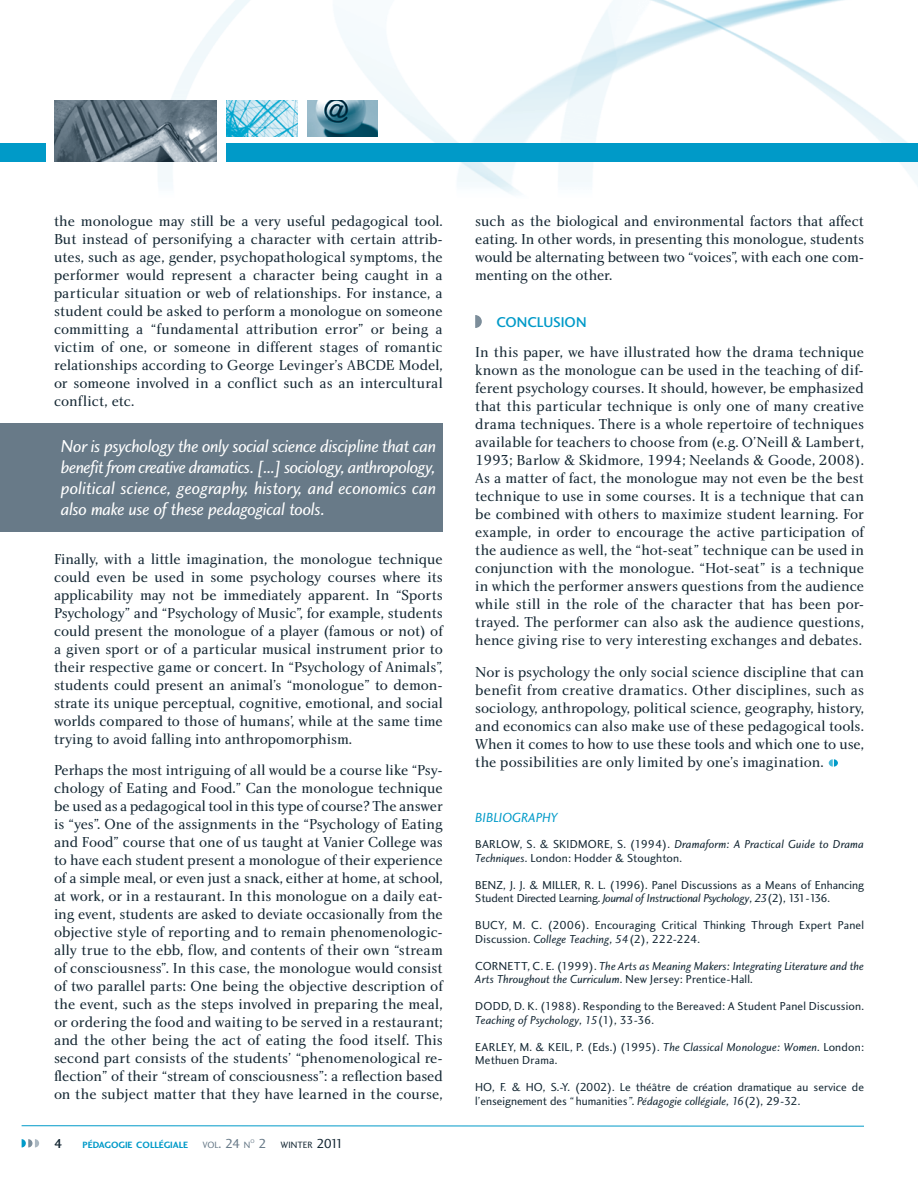
<style>
.page{position:relative;width:918px;height:1188px;background:#fff}
.page>*{position:absolute;margin:0;border:0;box-sizing:border-box;transform-origin:0 0}
.t1{font:18px/21px "Charlotte Sans Book Italic Plain";letter-spacing:-.015em;color:#fff;text-align:justify}
.t2{font:15px/18px "Charlotte Book Plain";color:#142733;text-align:justify}
.t3{font:14.7px "Charlotte Sans Medium Plain";letter-spacing:-.005em;color:#009ac8}
.t4{font:13.65px "Charlotte Sans Book Italic Plain";color:#009ac8}
.t5{font:13.5px "Charlotte Sans Medium Plain";color:#142733}
.t6{font:12px/13.5px "Charlotte Sans Book Plain";color:#142733}
.t7{font:12px/13.5px "Charlotte Sans Book Italic Plain";color:#142733}
.t8{font:9.45px "Charlotte Sans Bold Plain";color:#009ac8}
.t9{font:9.45px "Charlotte Sans Book Plain";color:#142733}
.t10{font:9.45px "Charlotte Sans Book Plain";color:#687a88}
.t11{font:5.55px "Charlotte Sans Book Plain";color:#687a88}
.s1{font-size:13.5px}
.s2{font-size:13.5px;color:#687a88}
.s3{font-family:"Charlotte Sans Book Plain"}
.s4{font-family:"Charlotte Sans Book Italic Plain"}
</style>
<div class="page">
<img style="left:0;top:0;width:918px;height:195px">
<img style="left:55px;top:101px;width:162px;height:61px">
<img style="left:307px;top:101px;width:71px;height:36px">
<img style="left:227px;top:101px;width:70px;height:36px">
<div style="left:0;top:423px;width:443px;height:109px;background:#687a88"></div>
<svg style="left:475px;top:315px;width:7px;height:13px"></svg>
<hr style="left:22px;top:1125px;width:842px;height:2px;background:#009ac8">
<div style="left:227px;top:144px;width:691px;height:18px;background:#009ac8"></div>
<div style="left:0;top:144px;width:46px;height:18px;background:#009ac8"></div>
<svg style="left:22px;top:1139px;width:17px;height:9px"></svg>
<svg style="left:829px;top:759px;width:9px;height:8px"></svg>
<p class="t2" style="left:54px;top:213px;width:390px">the monologue may still be a very useful pedagogical tool.<br>But instead of personifying a character with certain attrib&shy;utes, such as age, gender, psychopathological symptoms, the performer would represent a character being caught in a particular situation or web of relationships. For instance, a student could be asked to perform a monologue on someone committing a “fundamental attribution error” or being a victim of one, or someone in different stages of romantic relationships according to George Levinger’s ABCDE Model, or someone involved in a conflict such as an intercultural conflict, etc.</p>
<p class="t1" style="left:61px;top:437px;width:377px">Nor is psychology the only social science discipline that can benefit from creative dramatics. [...] sociology, anthropology, political science, geography, history, and economics can also make use of these pedagogical tools.</p>
<p class="t2" style="left:54px;top:551px;width:390px">Finally, with a little imagination, the monologue technique could even be used in some psychology courses where its applicability may not be immediately apparent. In “Sports Psychology” and “Psychology of Music”, for example, students could present the monologue of a player (famous or not) of a given sport or of a particular musical instrument prior to their respective game or concert. In “Psychology of Animals”, students could present an animal’s “monologue” to demon&shy;strate its unique perceptual, cognitive, emotional, and social worlds compared to those of humans’, while at the same time trying to avoid falling into anthropomorphism.</p>
<p class="t2" style="left:54px;top:762px;width:390px">Perhaps the most intriguing of all would be a course like “Psy&shy;chology of Eating and Food.” Can the monologue technique be used as a pedagogical tool in this type of course? The answer is “yes”. One of the assignments in the “Psychology of Eating and Food” course that one of us taught at Vanier College was to have each student present a monologue of their experience of a simple meal, or even just a snack, either at home, at school, at work, or in a restaurant. In this monologue on a daily eat&shy;ing event, students are asked to deviate occasionally from the objective style of reporting and to remain phenomenologic&shy;ally true to the ebb, flow, and contents of their own “stream of consciousness”. In this case, the monologue would consist of two parallel parts: One being the objective description of the event, such as the steps involved in preparing the meal, or ordering the food and waiting to be served in a restaurant; and the other being the act of eating the food itself. This second part consists of the students’ “phenomenological re&shy;flection” of their “stream of consciousness”: a reflection based on the subject matter that they have learned in the course,</p>
<p class="t5" style="left:54px;top:1138px;width:10px">4</p>
<p class="t8" style="left:82px;top:1141px;width:107px">PÉDAGOGIE COLLÉGIALE</p>
<p class="t10" style="left:202px;top:1141px;width:49px">VOL<span class="s1">. 24</span> N</p>
<p class="t11" style="left:250px;top:1139px;width:6px">O</p>
<p class="t9" style="left:258px;top:1141px;width:87px"><span class="s2">2</span> WINTER <span class="s1">2011</span></p>
<p class="t2" style="left:475px;top:213px;width:390px">such as the biological and environmental factors that affect eating. In other words, in presenting this monologue, students would be alternating between two “voices”, with each one com&shy;menting on the other.</p>
<p class="t3" style="left:496px;top:317px;width:92px">CONCLUSION</p>
<p class="t2" style="left:475px;top:345px;width:390px">In this paper, we have illustrated how the drama technique known as the monologue can be used in the teaching of dif&shy;ferent psychology courses. It should, however, be emphasized that this particular technique is only one of many creative drama techniques. There is a whole repertoire of techniques available for teachers to choose from (e.g. O’Neill &amp; Lambert, 1993; Barlow &amp; Skidmore, 1994; Neelands &amp; Goode, 2008).<br>As a matter of fact, the monologue may not even be the best technique to use in some courses. It is a technique that can be combined with others to maximize student learning. For example, in order to encourage the active participation of the audience as well, the “hot-seat” technique can be used in conjunction with the monologue. “Hot-seat” is a technique in which the performer answers questions from the audience while still in the role of the character that has been por&shy;trayed. The performer can also ask the audience questions, hence giving rise to very interesting exchanges and debates.</p>
<p class="t2" style="left:475px;top:664px;width:390px">Nor is psychology the only social science discipline that can benefit from creative dramatics. Other disciplines, such as sociology, anthropology, political science, geography, history, and economics can also make use of these pedagogical tools.<br>When it comes to how to use these tools and which one to use, the possibilities are only limited by one’s imagination.</p>
<p class="t4" style="left:475px;top:812px;width:84px">BIBLIOGRAPHY</p>
<p class="t7" style="left:475px;top:839px;width:390px"><span class="s3">BARLOW, S. &amp; SKIDMORE, S. (1994).</span> Dramaform: A Practical Guide to Drama</p>
<p class="t6" style="left:475px;top:852px;width:208px"><span class="s4">Techniques</span>. London: Hodder &amp; Stoughton.</p>
<p class="t6" style="left:475px;top:879px;width:390px">BENZ, J. J. &amp; MILLER, R. L. (1996). Panel Discussions as a Means of Enhancing<br>Student Directed Learning. <span class="s4">Journal of Instructional Psychology</span>, <span class="s4">23</span>(2), 131-136.</p>
<p class="t6" style="left:475px;top:920px;width:390px">BUCY, M. C. (2006). Encouraging Critical Thinking Through Expert Panel<br>Discussion. <span class="s4">College Teaching</span>, <span class="s4">54</span>(2), 222-224.</p>
<p class="t7" style="left:475px;top:960px;width:390px"><span class="s3">CORNETT, C. E. (1999).</span> The Arts as Meaning Makers: Integrating Literature and the<br>Arts Throughout the Curriculum<span class="s3">. New Jersey: Prentice-Hall.</span></p>
<p class="t6" style="left:475px;top:1001px;width:390px">DODD, D. K. (1988). Responding to the Bereaved: A Student Panel Discussion.</p>
<p class="t7" style="left:475px;top:1014px;width:181px">Teaching of Psychology<span class="s3">,</span> 15<span class="s3">(1), 33-36.</span></p>
<p class="t6" style="left:475px;top:1041px;width:390px">EARLEY, M. &amp; KEIL, P. (Eds.) (1995). <span class="s4">The Classical Monologue: Women</span>. London:<br>Methuen Drama.</p>
<p class="t6" style="left:475px;top:1082px;width:390px">HO, F. &amp; HO, S.-Y. (2002). Le théâtre de création dramatique au service de l’enseignement des “ humanities ”. <span class="s4">Pédagogie collégiale</span>, <span class="s4">16</span>(2), 29-32.</p>
</div>
